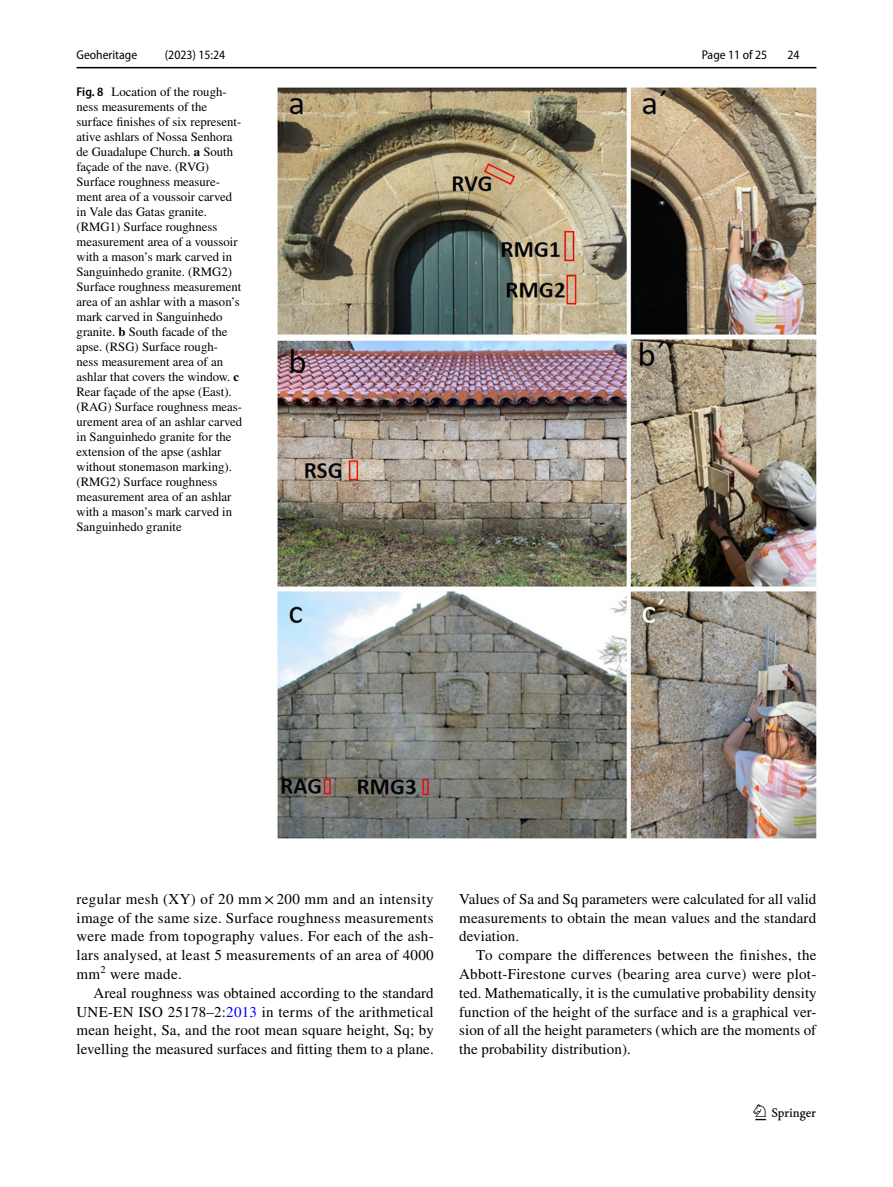
<style>
.page{position:relative;width:893px;height:1187px;background:#fff}
.page>*{position:absolute;margin:0;border:0;box-sizing:border-box;transform-origin:0 0}
.t1{font:22.5px "Springnew Regular 3";color:#000}
.t2{font:15px/18.8px "STIX";letter-spacing:.005em;color:#000;text-align:justify}
.t3{font:12.75px/15px "STIX";color:#000}
.t4{font:semi-condensed 12.75px "Myriad Pro";color:#000}
.s1{font-family:"Myriad Pro";font-weight:600;font-stretch:semi-condensed}
.s2{font-weight:700}
.s3{color:#00f}
</style>
<div class="page">
<hr style="left:77px;top:67px;width:739px;height:1px;background:#000">
<img style="left:276px;top:87px;width:540px;height:751px">
<p class="t4" style="left:77px;top:48px;width:62px">Geoheritage</p>
<p class="t4" style="left:165px;top:48px;width:62px">(2023) 15:24</p>
<p class="t3" style="left:77px;top:85px;width:167px"><span class="s1">Fig. 8</span> Location of the rough&shy;ness measurements of the surface finishes of six represent&shy;ative ashlars of Nossa Senhora de Guadalupe Church. <span class="s2">a</span> South façade of the nave. (RVG)<br>Surface roughness measure&shy;ment area of a voussoir carved in Vale das Gatas granite. (RMG1) Surface roughness measurement area of a voussoir with a mason’s mark carved in<br>Sanguinhedo granite. (RMG2)<br>Surface roughness measurement area of an ashlar with a mason’s mark carved in Sanguinhedo granite. <span class="s2">b</span> South facade of the apse. (RSG) Surface rough&shy;ness measurement area of an ashlar that covers the window. <span class="s2">c<br></span>Rear façade of the apse (East). (RAG) Surface roughness meas&shy;urement area of an ashlar carved in Sanguinhedo granite for the extension of the apse (ashlar without stonemason marking). (RMG2) Surface roughness measurement area of an ashlar with a mason’s mark carved in<br>Sanguinhedo granite</p>
<p class="t4" style="left:702px;top:48px;width:67px">Page 11 of 25</p>
<p class="t4" style="left:787px;top:48px;width:14px">24</p>
<p class="t2" style="left:77px;top:890px;width:359px">regular mesh (XY) of 20 mm × 200 mm and an intensity image of the same size. Surface roughness measurements were made from topography values. For each of the ash&shy;lars analysed, at least 5 measurements of an area of 4000 mm<sup>2</sup> were made.</p>
<p class="t2" style="left:77px;top:984px;width:359px;text-indent:17px">Areal roughness was obtained according to the standard UNE-EN ISO 25178–2:<span class="s3">2013</span> in terms of the arithmetical mean height, Sa, and the root mean square height, Sq; by levelling the measured surfaces and fitting them to a plane.</p>
<p class="t2" style="left:459px;top:890px;width:359px">Values of Sa and Sq parameters were calculated for all valid measurements to obtain the mean values and the standard deviation.</p>
<p class="t2" style="left:459px;top:946px;width:359px;text-indent:17px">To compare the differences between the finishes, the Abbott-Firestone curves (bearing area curve) were plot&shy;ted. Mathematically, it is the cumulative probability density function of the height of the surface and is a graphical ver&shy;sion of all the height parameters (which are the moments of the probability distribution).</p>
<h1 class="t1" style="left:755px;top:1104px;width:62px">1 3</h1>
</div>
